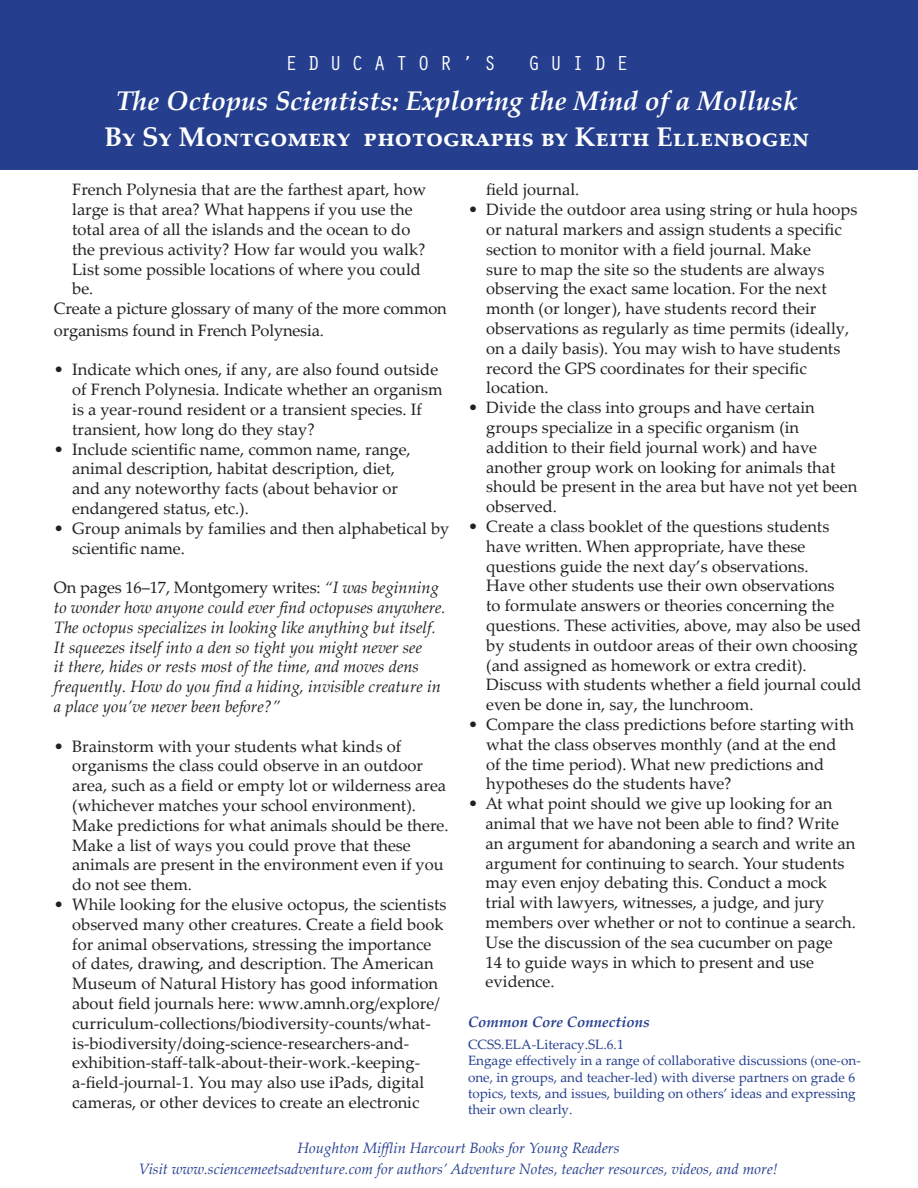
<style>
.page{position:relative;width:918px;height:1188px;background:#fff}
.page>*{position:absolute;margin:0;border:0;box-sizing:border-box;transform-origin:0 0}
.t1{font:italic 700 27px "Palatino Linotype";color:#fff}
.t2{font:700 27px "Palatino Linotype";color:#fff}
.t3{font:21px "Orator Std";letter-spacing:.45em;color:#fff}
.t4{font:16.5px/19.8px "Palatino Linotype";color:#231f20}
.t5{font:italic 16.5px/19.8px "Palatino Linotype";color:#231f20}
.t6{font:italic 15px/21px "Palatino Linotype";color:#253f8e;text-align:center}
.t7{font:italic 700 15px "Palatino Linotype";color:#253f8e}
.t8{font:13.5px/16.2px "Palatino Linotype";color:#253f8e}
.s1{font-style:normal}
</style>
<div class="page">
<div style="left:0;top:0;width:918px;height:169px;background:#253f8e"></div>
<p class="t3" style="left:285px;top:48px;width:213px">EDUCATOR’S</p>
<p class="t3" style="left:528px;top:48px;width:102px">GUIDE</p>
<h1 class="t1" style="left:116px;top:82px;width:683px">The Octopus Scientists: Exploring the Mind of a Mollusk</h1>
<h1 class="t2" style="left:104px;top:118px;width:706px">By Sy Montgomery photographs by Keith Ellenbogen</h1>
<p class="t4" style="left:72px;top:179px;width:356px">French Polynesia that are the farthest apart, how</p>
<p class="t4" style="left:72px;top:199px;width:342px">large is that area? What happens if you use the</p>
<p class="t4" style="left:72px;top:219px;width:340px">total area of all the islands and the ocean to do</p>
<p class="t4" style="left:72px;top:239px;width:355px">the previous activity? How far would you walk?</p>
<p class="t4" style="left:72px;top:258px;width:350px">List some possible locations of where you could</p>
<p class="t4" style="left:72px;top:278px;width:23px">be.</p>
<p class="t4" style="left:54px;top:298px;width:394px">Create a picture glossary of many of the more common</p>
<p class="t4" style="left:54px;top:320px;width:271px">organisms found in French Polynesia.</p>
<p class="t4" style="left:72px;top:359px;width:372px;text-indent:-18px">• Indicate which ones, if any, are also found outside of French Polynesia. Indicate whether an organism is a year-round resident or a transient species. If transient, how long do they stay?</p>
<p class="t4" style="left:72px;top:438px;width:340px;text-indent:-18px">• Include scientific name, common name, range, animal description, habitat description, diet, and any noteworthy facts (about behavior or endangered status, etc.).</p>
<p class="t4" style="left:72px;top:518px;width:379px;text-indent:-18px">• Group animals by families and then alphabetical by scientific name.</p>
<p class="t5" style="left:54px;top:577px;width:393px"><span class="s1">On pages 16–17, Montgomery writes:</span> “I was beginning to wonder how anyone could ever find octopuses anywhere.<br>The octopus specializes in looking like anything but itself.<br>It squeezes itself into a den so tight you might never see<br>it there, hides or rests most of the time, and moves dens frequently. How do you find a hiding, invisible creature in a place you’ve never been before?”</p>
<p class="t4" style="left:72px;top:735px;width:378px;text-indent:-18px">• Brainstorm with your students what kinds of organisms the class could observe in an outdoor area, such as a field or empty lot or wilderness area (whichever matches your school environment).<br>Make predictions for what animals should be there.<br>Make a list of ways you could prove that these animals are present in the environment even if you do not see them.</p>
<p class="t4" style="left:72px;top:894px;width:376px;text-indent:-18px">• While looking for the elusive octopus, the scientists observed many other creatures. Create a field book for animal observations, stressing the importance of dates, drawing, and description. The American Museum of Natural History has good information about field journals here: www.amnh.org/explore/ curriculum-collections/biodiversity-counts/what&shy;is-biodiversity/doing-science-researchers-and&shy;exhibition-staff-talk-about-their-work.-keeping&shy;a-field-journal-1. You may also use iPads, digital cameras, or other devices to create an electronic</p>
<p class="t4" style="left:486px;top:179px;width:95px">field journal.</p>
<p class="t4" style="left:486px;top:199px;width:373px;text-indent:-18px">• Divide the outdoor area using string or hula hoops or natural markers and assign students a specific section to monitor with a field journal. Make<br>sure to map the site so the students are always observing the exact same location. For the next month (or longer), have students record their observations as regularly as time permits (ideally, on a daily basis). You may wish to have students record the GPS coordinates for their specific location.</p>
<p class="t4" style="left:486px;top:397px;width:373px;text-indent:-18px">• Divide the class into groups and have certain groups specialize in a specific organism (in addition to their field journal work) and have another group work on looking for animals that should be present in the area but have not yet been observed.</p>
<p class="t4" style="left:486px;top:516px;width:377px;text-indent:-18px">• Create a class booklet of the questions students have written. When appropriate, have these questions guide the next day’s observations.<br>Have other students use their own observations<br>to formulate answers or theories concerning the questions. These activities, above, may also be used by students in outdoor areas of their own choosing (and assigned as homework or extra credit).<br>Discuss with students whether a field journal could even be done in, say, the lunchroom.</p>
<p class="t4" style="left:486px;top:714px;width:369px;text-indent:-18px">• Compare the class predictions before starting with what the class observes monthly (and at the end of the time period). What new predictions and hypotheses do the students have?</p>
<p class="t4" style="left:486px;top:793px;width:372px;text-indent:-18px">• At what point should we give up looking for an animal that we have not been able to find? Write an argument for abandoning a search and write an argument for continuing to search. Your students may even enjoy debating this. Conduct a mock trial with lawyers, witnesses, a judge, and jury members over whether or not to continue a search.<br>Use the discussion of the sea cucumber on page<br>14 to guide ways in which to present and use evidence.</p>
<p class="t7" style="left:468px;top:1011px;width:183px">Common Core Connections</p>
<p class="t8" style="left:468px;top:1036px;width:394px">CCSS.ELA-Literacy.SL.6.1<br>Engage effectively in a range of collaborative discussions (one-on&shy;one, in groups, and teacher-led) with diverse partners on grade 6 topics, texts, and issues, building on others’ ideas and expressing their own clearly.</p>
<p class="t6" style="left:139px;top:1137px;width:640px">Houghton Mifflin Harcourt Books for Young Readers<br>Visit www.sciencemeetsadventure.com for authors’ Adventure Notes, teacher resources, videos, and more!</p>
</div>
